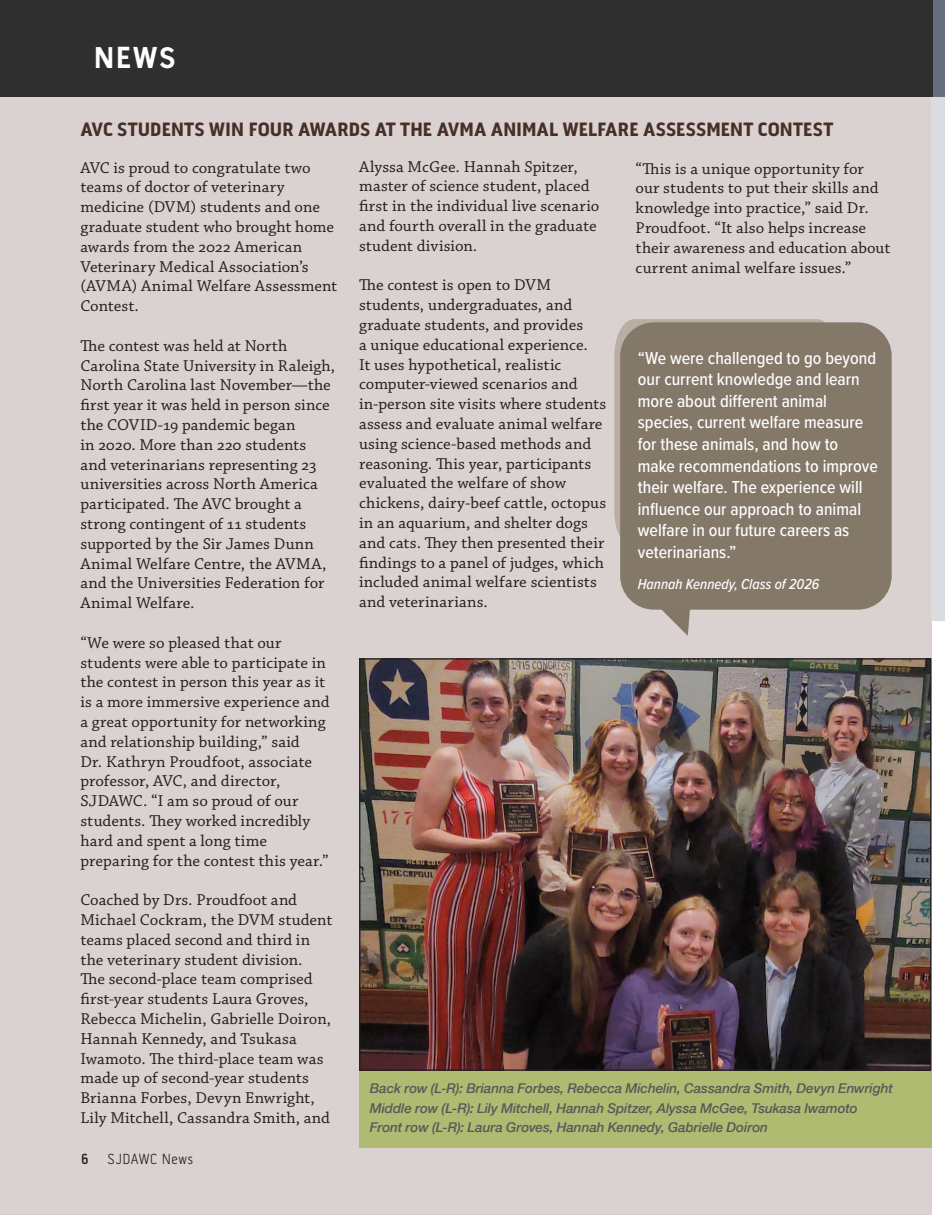
<style>
.page{position:relative;width:945px;height:1215px;background:#fff}
.page>*{position:absolute;margin:0;border:0;box-sizing:border-box;transform-origin:0 0}
.t1{font:600 39px "Pill Gothic 300 mg";color:#fff}
.t2{font:700 24px "Pill Gothic 300 mg";letter-spacing:-.02em;color:#462f28}
.t3{font:500 18px/21.6px "Proxima Nova Cond";color:#fff}
.t4{font:16.5px/19.8px "Chaparral Pro Capt";letter-spacing:.005em;color:#231f20}
.t5{font:italic 500 15px "Proxima Nova Cond";color:#fff}
.t6{font:300 15px "Pill Gothic 300 mg";letter-spacing:.035em;color:#231f20}
.t7{font:600 15px "Pill Gothic 300 mg";color:#231f20}
.t8{font:italic 500 13.5px "Helvetica Neue";letter-spacing:-.005em;color:#57585a}
</style>
<div class="page">
<div style="left:0;top:0;width:932px;height:1215px;background:#d6cecb"></div>
<div style="left:932px;top:97px;width:13px;height:523px;background:#dbdce0"></div>
<div style="left:933px;top:0;width:12px;height:97px;background:#676e80"></div>
<div style="left:0;top:0;width:933px;height:97px;background:#2f2f2f"></div>
<img style="left:361px;top:660px;width:569px;height:409px">
<svg style="left:614px;top:319px;width:210px;height:217px;background:#bcb3a8"></svg>
<svg style="left:662px;top:610px;width:28px;height:26px"></svg>
<div style="left:620px;top:322px;width:272px;height:288px;background:#847869;border-radius:34px"></div>
<div style="left:359px;top:1071px;width:573px;height:77px;background:#afbb71"></div>
<p class="t1" style="left:93px;top:39px;width:85px">NEWS</p>
<p class="t2" style="left:80px;top:114px;width:699px">AVC STUDENTS WIN FOUR AWARDS AT THE AVMA ANIMAL WELFARE ASSESSMENT CONTE</p>
<p class="t2" style="left:813px;top:114px;width:22px">ST</p>
<p class="t4" style="left:80px;top:158px;width:258px">AVC is proud to congratulate two teams of doctor of veterinary medicine (DVM) students and one graduate student who brought home awards from the 2022 American<br>Veterinary Medical Association’s (AVMA) Animal Welfare Assessment<br>Contest.</p>
<p class="t4" style="left:80px;top:336px;width:256px">The contest was held at North<br>Carolina State University in Raleigh,<br>North Carolina last November—the first year it was held in person since the COVID-19 pandemic began<br>in 2020. More than 220 students and veterinarians representing 23 universities across North America participated. The AVC brought a strong contingent of 11 students supported by the Sir James Dunn<br>Animal Welfare Centre, the AVMA, and the Universities Federation for<br>Animal Welfare.</p>
<p class="t4" style="left:80px;top:633px;width:251px">“We were so pleased that our students were able to participate in the contest in person this year as it is a more immersive experience and a great opportunity for networking and relationship building,” said<br>Dr. Kathryn Proudfoot, associate professor, AVC, and director,<br>SJDAWC. “I am so proud of our students. They worked incredibly hard and spent a long time preparing for the contest this year.”</p>
<p class="t4" style="left:80px;top:891px;width:253px">Coached by Drs. Proudfoot and Michael Cockram, the DVM student teams placed second and third in the veterinary student division.<br>The second-place team comprised first-year students Laura Groves, Rebecca Michelin, Gabrielle Doiron, Hannah Kennedy, and Tsukasa Iwamoto. The third-place team was made up of second-year students Brianna Forbes, Devyn Enwright, Lily Mitchell, Cassandra Smith, and</p>
<p class="t4" style="left:359px;top:157px;width:242px">Alyssa McGee. Hannah Spitzer, master of science student, placed first in the individual live scenario and fourth overall in the graduate student division.</p>
<p class="t4" style="left:359px;top:276px;width:249px">The contest is open to DVM students, undergraduates, and graduate students, and provides<br>a unique educational experience.<br>It uses hypothetical, realistic computer-viewed scenarios and in-person site visits where students assess and evaluate animal welfare using science-based methods and reasoning. This year, participants evaluated the welfare of show chickens, dairy-beef cattle, octopus in an aquarium, and shelter dogs and cats. They then presented their findings to a panel of judges, which included animal welfare scientists and veterinarians.</p>
<p class="t4" style="left:636px;top:159px;width:256px">“This is a unique opportunity for our students to put their skills and knowledge into practice,” said Dr.<br>Proudfoot. “It also helps increase their awareness and education about current animal welfare issues.”</p>
<p class="t3" style="left:638px;top:346px;width:242px">“We were challenged to go beyond our current knowledge and learn more about different animal species, current welfare measure for these animals, and how to make recommendations to improve their welfare. The experience will influence our approach to animal welfare in our future careers as veterinarians.”</p>
<p class="t5" style="left:638px;top:573px;width:183px">Hannah Kennedy, Class of 2026</p>
<p class="t8" style="left:370px;top:1077px;width:524px">Back row (L-R): Brianna Forbes, Rebecca Michelin, Cassandra Smith, Devyn Enwright</p>
<p class="t8" style="left:370px;top:1097px;width:490px">Middle row (L-R): Lily Mitchell, Hannah Spitzer, Alyssa McGee, Tsukasa Iwamoto</p>
<p class="t8" style="left:370px;top:1116px;width:400px">Front row (L-R): Laura Groves, Hannah Kennedy, Gabrielle Doiron</p>
<p class="t7" style="left:81px;top:1153px;width:9px">6</p>
<p class="t6" style="left:108px;top:1153px;width:87px">SJDAWC News</p>
</div>
